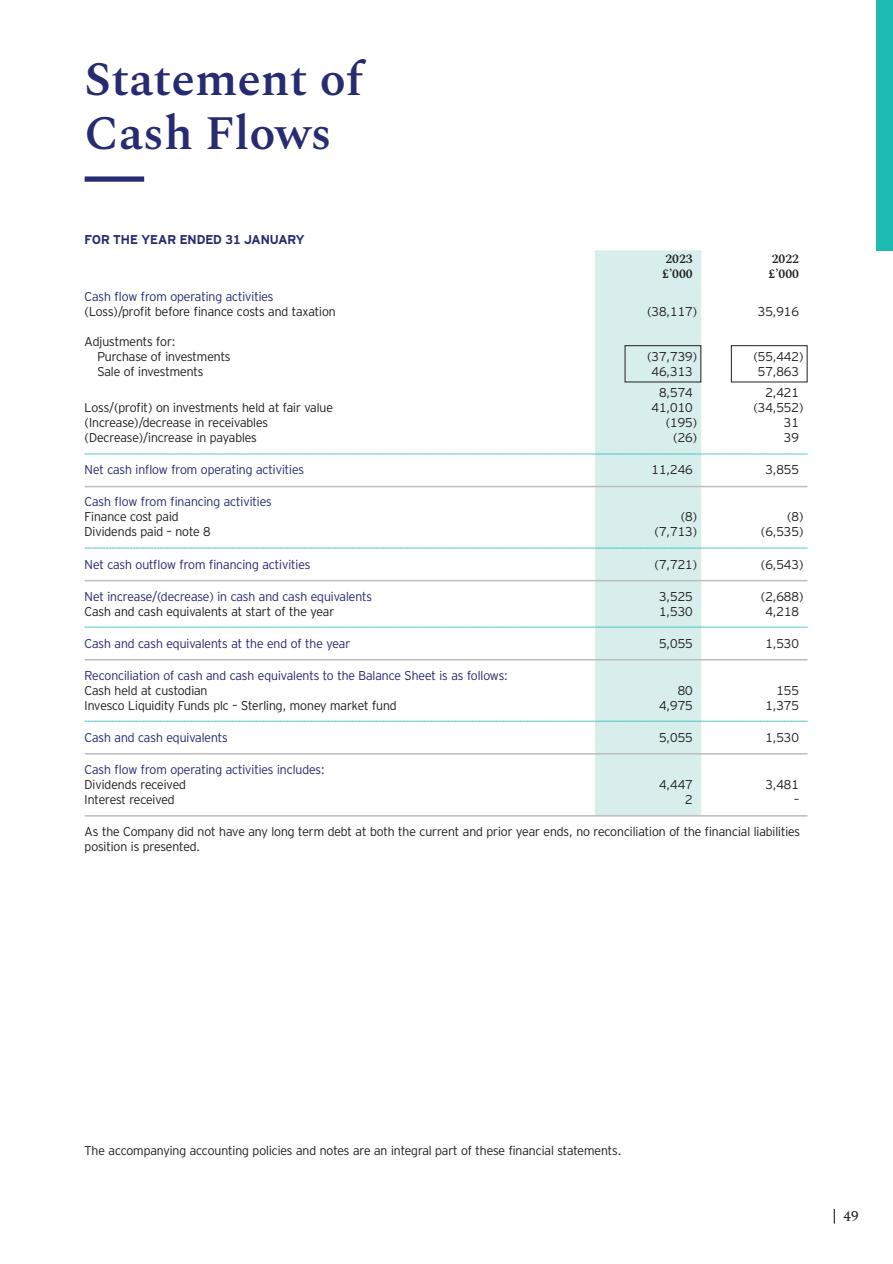
<style>
.page{position:relative;width:893px;height:1264px;background:#fff}
.page>*{position:absolute;margin:0;border:0;box-sizing:border-box;transform-origin:0 0}
.t1{font:600 48px/54px "Spectral";color:#262b72}
.t2{font:15px "Spectral";color:#231f20}
.t3{font:300 12.75px/15px "Invesco Interstate";color:#231f20}
.t4{font:300 12.75px "Invesco Interstate";color:#262b72}
.t5{font:700 12.75px "Invesco Interstate";color:#262b72}
.t6{font:600 12.75px "Spectral";color:#231f20}
</style>
<div class="page">
<div style="left:877px;top:0;width:16px;height:250px;background:#1dbbb1"></div>
<svg style="left:834px;top:1209px;width:1px;height:14px"></svg>
<div style="left:595px;top:250px;width:106px;height:565px;background:#d8eeec"></div>
<svg style="left:85px;top:453px;width:722px;height:1px"></svg>
<hr style="left:85px;top:486px;width:722px;height:1px;background:#bebcbd">
<svg style="left:85px;top:547px;width:722px;height:1px"></svg>
<hr style="left:85px;top:580px;width:722px;height:1px;background:#bebcbd">
<svg style="left:85px;top:626px;width:722px;height:1px"></svg>
<hr style="left:85px;top:659px;width:722px;height:1px;background:#bebcbd">
<svg style="left:85px;top:720px;width:722px;height:1px"></svg>
<hr style="left:85px;top:753px;width:722px;height:1px;background:#bebcbd">
<hr style="left:85px;top:815px;width:722px;height:1px;background:#bebcbd">
<div style="left:625px;top:345px;width:76px;height:37px;border:1px solid #231f20"></div>
<div style="left:731px;top:345px;width:76px;height:37px;border:1px solid #231f20"></div>
<div style="left:85px;top:176px;width:59px;height:6px;background:#262b72"></div>
<h1 class="t1" style="left:85px;top:51px;width:280px">Statement of<br>Cash Flows</h1>
<p class="t5" style="left:85px;top:232px;width:222px">FOR THE YEAR ENDED 31 JANUARY</p>
<p class="t6" style="left:665px;top:251px;width:29px">2023</p>
<p class="t6" style="left:772px;top:251px;width:29px">2022</p>
<p class="t6" style="left:662px;top:266px;width:32px">£’000</p>
<p class="t6" style="left:769px;top:266px;width:32px">£’000</p>
<p class="t4" style="left:85px;top:291px;width:190px">Cash flow from operating activities</p>
<p class="t3" style="left:85px;top:304px;width:253px">(Loss)/profit before finance costs and taxation</p>
<p class="t3" style="left:647px;top:304px;width:52px">(38,117)</p>
<p class="t3" style="left:758px;top:304px;width:43px">35,916</p>
<p class="t3" style="left:97px;top:334px;width:135px;text-indent:-13px">Adjustments for:<br>Purchase of investments</p>
<p class="t3" style="left:647px;top:349px;width:52px">(37,739)</p>
<p class="t3" style="left:753px;top:349px;width:52px">(55,442)</p>
<p class="t3" style="left:97px;top:364px;width:107px">Sale of investments</p>
<p class="t3" style="left:652px;top:364px;width:43px">46,313</p>
<p class="t3" style="left:758px;top:364px;width:43px">57,863</p>
<p class="t3" style="left:659px;top:386px;width:35px">8,574</p>
<p class="t3" style="left:765px;top:386px;width:35px">2,421</p>
<p class="t3" style="left:85px;top:401px;width:250px">Loss/(profit) on investments held at fair value</p>
<p class="t3" style="left:652px;top:401px;width:43px">41,010</p>
<p class="t3" style="left:753px;top:401px;width:52px">(34,552)</p>
<p class="t3" style="left:85px;top:416px;width:185px">(Increase)/decrease in receivables</p>
<p class="t3" style="left:666px;top:416px;width:33px">(195)</p>
<p class="t3" style="left:784px;top:416px;width:17px">31</p>
<p class="t3" style="left:85px;top:431px;width:174px">(Decrease)/increase in payables</p>
<p class="t3" style="left:673px;top:431px;width:25px">(26)</p>
<p class="t3" style="left:784px;top:431px;width:17px">39</p>
<p class="t4" style="left:85px;top:465px;width:221px">Net cash inflow from operating activities</p>
<p class="t3" style="left:652px;top:463px;width:43px">11,246</p>
<p class="t3" style="left:765px;top:463px;width:35px">3,855</p>
<p class="t4" style="left:85px;top:497px;width:188px">Cash flow from financing activities</p>
<p class="t3" style="left:85px;top:510px;width:95px">Finance cost paid</p>
<p class="t3" style="left:681px;top:510px;width:18px">(8)</p>
<p class="t3" style="left:787px;top:510px;width:18px">(8)</p>
<p class="t3" style="left:85px;top:525px;width:128px">Dividends paid – note 8</p>
<p class="t3" style="left:655px;top:525px;width:44px">(7,713)</p>
<p class="t3" style="left:761px;top:525px;width:44px">(6,535)</p>
<p class="t4" style="left:85px;top:559px;width:227px">Net cash outflow from financing activities</p>
<p class="t3" style="left:655px;top:557px;width:44px">(7,721)</p>
<p class="t3" style="left:761px;top:557px;width:44px">(6,543)</p>
<p class="t4" style="left:85px;top:591px;width:289px">Net increase/(decrease) in cash and cash equivalents</p>
<p class="t3" style="left:659px;top:589px;width:35px">3,525</p>
<p class="t3" style="left:761px;top:589px;width:44px">(2,688)</p>
<p class="t3" style="left:85px;top:604px;width:251px">Cash and cash equivalents at start of the year</p>
<p class="t3" style="left:659px;top:604px;width:35px">1,530</p>
<p class="t3" style="left:765px;top:604px;width:35px">4,218</p>
<p class="t4" style="left:85px;top:638px;width:267px">Cash and cash equivalents at the end of the year</p>
<p class="t3" style="left:659px;top:636px;width:35px">5,055</p>
<p class="t3" style="left:765px;top:636px;width:35px">1,530</p>
<p class="t4" style="left:85px;top:670px;width:425px">Reconciliation of cash and cash equivalents to the Balance Sheet is as follows:</p>
<p class="t3" style="left:85px;top:683px;width:124px">Cash held at custodian</p>
<p class="t3" style="left:678px;top:683px;width:17px">80</p>
<p class="t3" style="left:776px;top:683px;width:24px">155</p>
<p class="t3" style="left:85px;top:698px;width:313px">Invesco Liquidity Funds plc – Sterling, money market fund</p>
<p class="t3" style="left:659px;top:698px;width:35px">4,975</p>
<p class="t3" style="left:765px;top:698px;width:35px">1,375</p>
<p class="t4" style="left:85px;top:732px;width:145px">Cash and cash equivalents</p>
<p class="t3" style="left:659px;top:730px;width:35px">5,055</p>
<p class="t3" style="left:765px;top:730px;width:35px">1,530</p>
<p class="t4" style="left:85px;top:764px;width:241px">Cash flow from operating activities includes:</p>
<p class="t3" style="left:85px;top:777px;width:103px">Dividends received</p>
<p class="t3" style="left:659px;top:777px;width:35px">4,447</p>
<p class="t3" style="left:765px;top:777px;width:35px">3,481</p>
<p class="t3" style="left:85px;top:792px;width:92px">Interest received</p>
<p class="t3" style="left:685px;top:792px;width:9px">2</p>
<p class="t3" style="left:794px;top:792px;width:6px">–</p>
<p class="t3" style="left:85px;top:824px;width:717px">As the Company did not have any long term debt at both the current and prior year ends, no reconciliation of the financial liabilities position is presented.</p>
<p class="t3" style="left:85px;top:1144px;width:538px">The accompanying accounting policies and notes are an integral part of these financial statements.</p>
<p class="t2" style="left:844px;top:1206px;width:16px">49</p>
</div>
